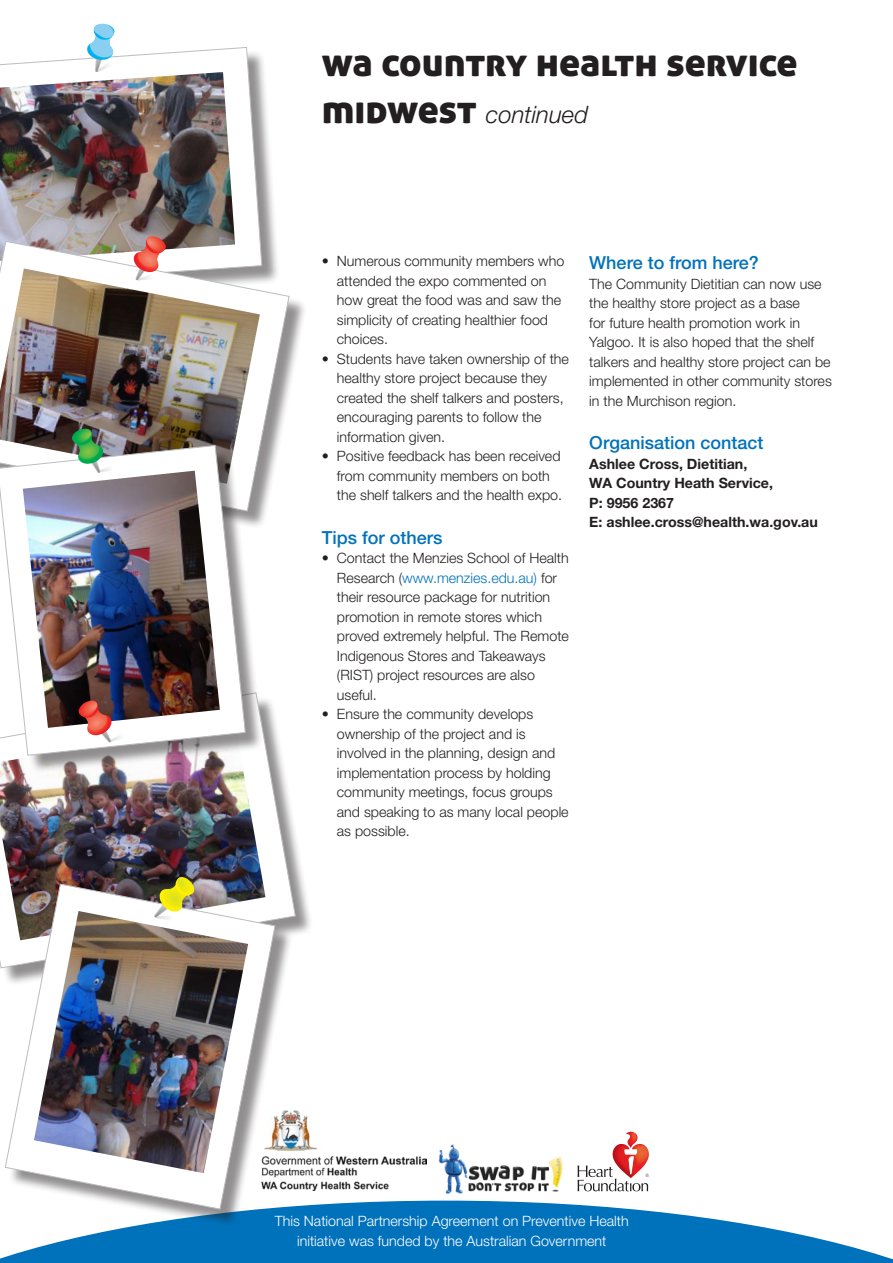
<style>
.page{position:relative;width:893px;height:1263px;background:#fff}
.page>*{position:absolute;margin:0;border:0;box-sizing:border-box;transform-origin:0 0}
.t1{font:39px "Aller Display";color:#231f20}
.t2{font:italic 300 24px "Helvetica Neue";color:#231f20}
.t3{font:500 18px "Helvetica Neue";color:#0072bc}
.t4{font:300 14.25px/19.5px "Helvetica Neue";color:#231f20}
.t5{font:300 14.25px/19.5px "Helvetica Neue";color:#fff;text-align:center}
.t6{font:700 14.25px/19.5px "Helvetica Neue";color:#231f20}
.s1{font-family:"Aller Display";font-weight:400;font-style:normal;font-size:39px}
.s2{color:#0072bc}
</style>
<div class="page">
<svg style="left:0;top:1200px;width:893px;height:63px;fill:#0072bc"></svg>
<div style="left:0;top:50px;width:280px;height:254px;background:#231f20;opacity:.5"></div>
<svg style="left:0;top:47px;width:262px;height:194px"></svg>
<img style="left:0;top:72px;width:235px;height:169px">
<div style="left:0;top:695px;width:314px;height:291px;background:#231f20;opacity:.5"></div>
<svg style="left:0;top:695px;width:296px;height:273px"></svg>
<img style="left:0;top:721px;width:265px;height:219px">
<div style="left:0;top:244px;width:307px;height:285px;background:#231f20;opacity:.5"></div>
<svg style="left:0;top:241px;width:289px;height:270px"></svg>
<img style="left:0;top:268px;width:260px;height:180px">
<div style="left:8px;top:887px;width:285px;height:340px;background:#231f20;opacity:.5"></div>
<svg style="left:5px;top:884px;width:270px;height:325px"></svg>
<img style="left:34px;top:911px;width:214px;height:262px">
<div style="left:0;top:448px;width:264px;height:326px;background:#231f20;opacity:.5"></div>
<svg style="left:0;top:445px;width:246px;height:311px"></svg>
<img style="left:23px;top:471px;width:197px;height:257px">
<svg style="left:86px;top:24px;width:32px;height:48px"></svg>
<svg style="left:132px;top:236px;width:35px;height:44px"></svg>
<svg style="left:154px;top:877px;width:42px;height:45px"></svg>
<svg style="left:71px;top:429px;width:48px;height:44px"></svg>
<svg style="left:77px;top:701px;width:53px;height:42px"></svg>
<img style="left:438px;top:1144px;width:125px;height:50px">
<img style="left:613px;top:1132px;width:35px;height:18px">
<svg style="left:578px;top:1150px;width:71px;height:41px"></svg>
<img style="left:259px;top:1149px;width:167px;height:41px">
<img style="left:264px;top:1111px;width:56px;height:41px">
<h1 class="t1" style="left:322px;top:37px;width:477px">wa country health service</h1>
<h2 class="t2" style="left:322px;top:100px;width:268px"><span class="s1">midwest</span> continued</h2>
<p class="t4" style="left:337px;top:251px;width:229px;text-indent:-15px">• Numerous community members who attended the expo commented on how great the food was and saw the simplicity of creating healthier food choices.</p>
<p class="t4" style="left:337px;top:349px;width:234px;text-indent:-15px">• Students have taken ownership of the healthy store project because they created the shelf talkers and posters, encouraging parents to follow the information given.</p>
<p class="t4" style="left:337px;top:446px;width:227px;text-indent:-15px">• Positive feedback has been received from community members on both the shelf talkers and the health expo.</p>
<p class="t3" style="left:322px;top:527px;width:122px">Tips for others</p>
<p class="t4" style="left:337px;top:548px;width:234px;text-indent:-15px">• Contact the Menzies School of Health<br>Research (<span class="s2">www.menzies.edu.au)</span> for their resource package for nutrition promotion in remote stores which proved extremely helpful. The Remote<br>Indigenous Stores and Takeaways (RIST) project resources are also useful.</p>
<p class="t4" style="left:337px;top:704px;width:233px;text-indent:-15px">• Ensure the community develops ownership of the project and is involved in the planning, design and implementation process by holding community meetings, focus groups and speaking to as many local people as possible.</p>
<p class="t3" style="left:589px;top:252px;width:171px">Where to from here?</p>
<p class="t4" style="left:589px;top:274px;width:244px">The Community Dietitian can now use the healthy store project as a base<br>for future health promotion work in Yalgoo. It is also hoped that the shelf talkers and healthy store project can be implemented in other community stores in the Murchison region.</p>
<p class="t3" style="left:589px;top:432px;width:176px">Organisation contact</p>
<p class="t6" style="left:589px;top:453px;width:230px">Ashlee Cross, Dietitian,<br>WA Country Heath Service,<br>P: 9956 2367<br>E: ashlee.cross@health.wa.gov.au</p>
<p class="t5" style="left:275px;top:1211px;width:355px">This National Partnership Agreement on Preventive Health initiative was funded by the Australian Government</p>
</div>
